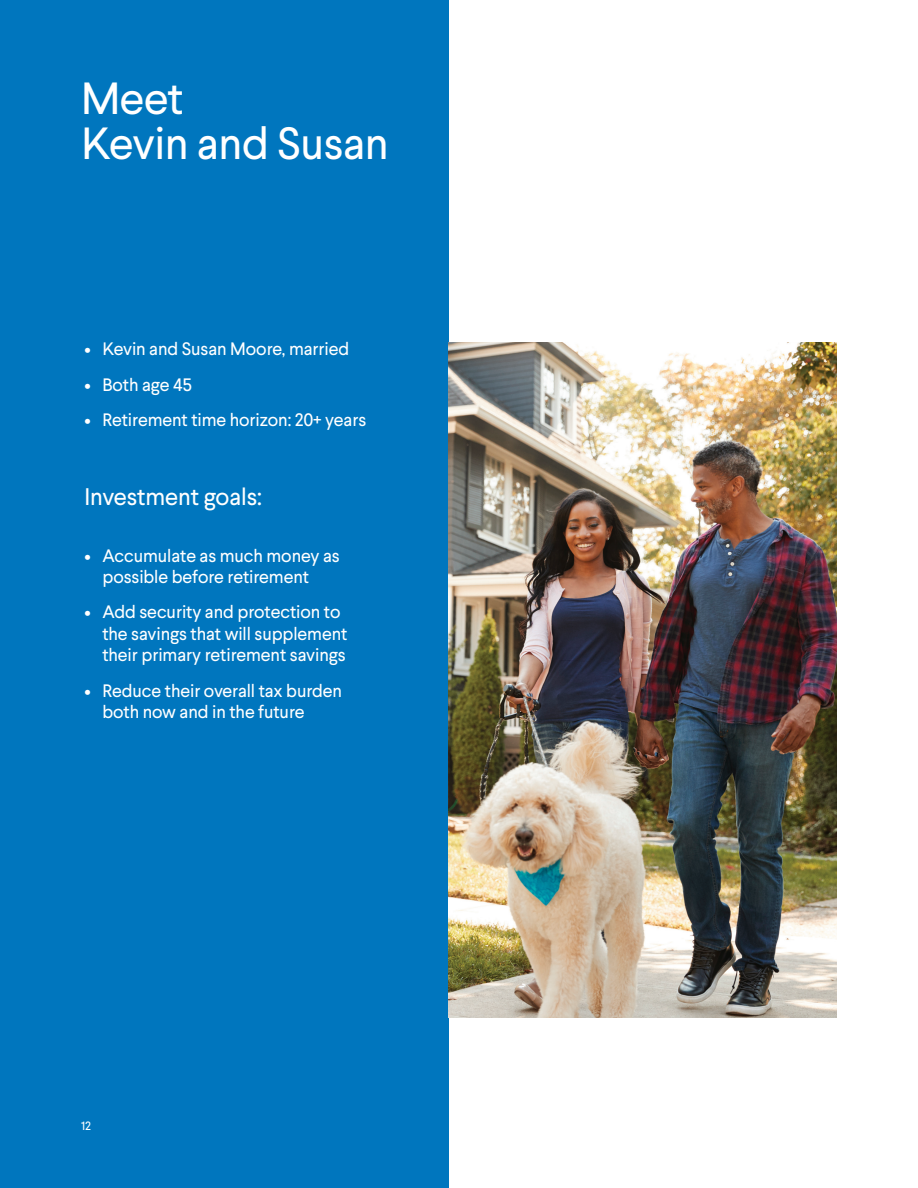
<style>
.page{position:relative;width:918px;height:1188px;background:#fff}
.page>*{position:absolute;margin:0;border:0;box-sizing:border-box;transform-origin:0 0}
.Headline{font:45px "Larsseit";letter-spacing:-.01em;color:#fff}
.Headline-2{font:24px "Larsseit";letter-spacing:-.005em;color:#fff}
.Headline-3{font:18px/21.6px "Larsseit";letter-spacing:-.005em;color:#fff}
.t1{font:12px "Larsseit";color:#fff}
</style>
<div class="page">
<div style="left:0;top:0;width:449px;height:1188px;background:#0076be"></div>
<img style="left:449px;top:342px;width:388px;height:675px">
<p class="Headline" style="left:81px;top:69px;width:104px">Meet</p>
<p class="Headline" style="left:81px;top:114px;width:309px">Kevin and Susan</p>
<p class="Headline-3" style="left:84px;top:338px;width:266px">• Kevin and Susan Moore, married</p>
<p class="Headline-3" style="left:84px;top:373px;width:109px">• Both age 45</p>
<p class="Headline-3" style="left:84px;top:408px;width:283px">• Retirement time horizon: 20+ years</p>
<p class="Headline-2" style="left:84px;top:481px;width:179px">Investment goals:</p>
<p class="Headline-3" style="left:102px;top:544px;width:239px;text-indent:-18px">• Accumulate as much money as possible before retirement</p>
<p class="Headline-3" style="left:102px;top:601px;width:247px;text-indent:-18px">• Add security and protection to the savings that will supplement their primary retirement savings</p>
<p class="Headline-3" style="left:102px;top:679px;width:241px;text-indent:-18px">• Reduce their overall tax burden both now and in the future</p>
<p class="t1" style="left:81px;top:1118px;width:11px">12</p>
</div>
